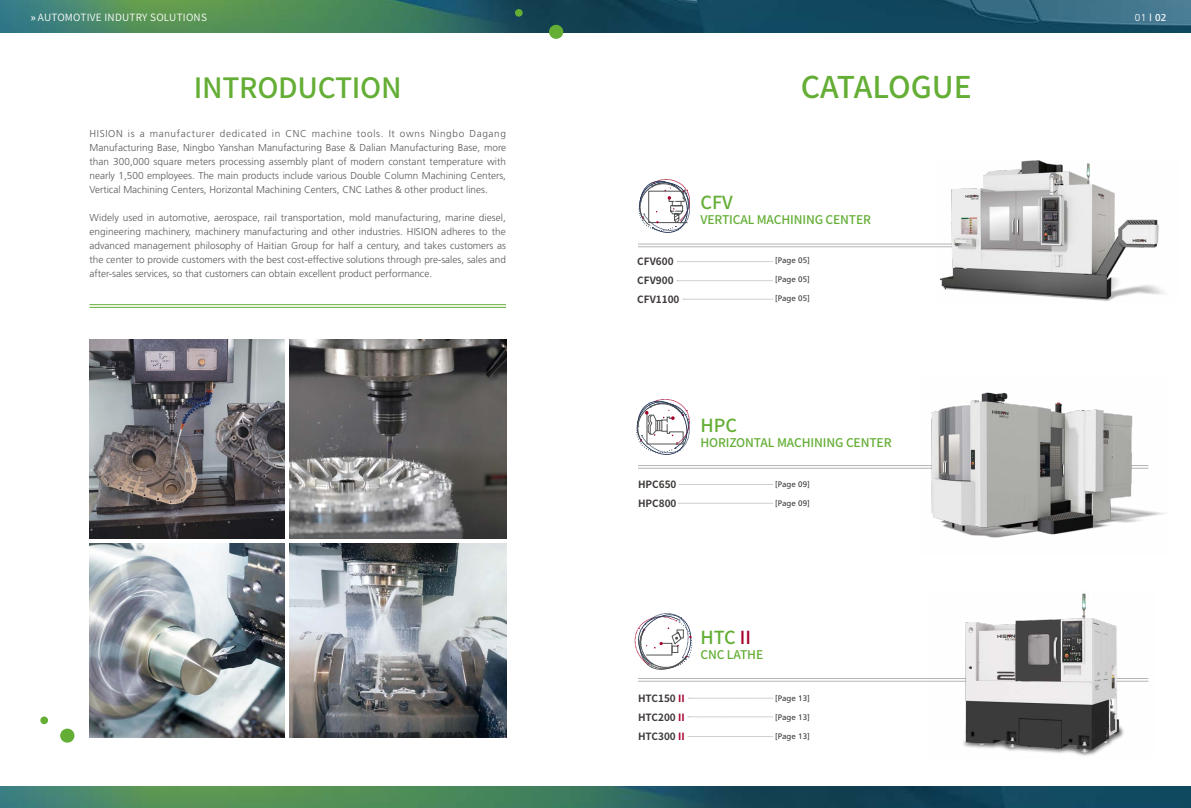
<style>
.page{position:relative;width:1191px;height:808px;background:#fff}
.page>*{position:absolute;margin:0;border:0;box-sizing:border-box;transform-origin:0 0}
.t1{font:500 30px "Source Han Sans CN";color:#64ae36}
.t2{font:500 28px "Source Han Sans CN";letter-spacing:-.01em;color:#64ae36}
.t3{font:500 18px "Source Han Sans CN";color:#64ae36}
.t4{font:500 12px "Source Han Sans CN";letter-spacing:-.01em;color:#64ae36}
.t5{font:300 10px/14px "Frutiger";color:#595757;text-align:justify}
.t6{font:700 10px/19px "Source Han Sans CN";color:#3e3a39}
.t7{font:10px "Source Han Sans CN";letter-spacing:.025em;color:#fff}
.t8{font:10px "Frutiger";color:#fff}
.t9{font:8px "Frutiger";color:#3e3a39}
.s1{font-family:"Frutiger"}
.s2{font-weight:300}
.s3{color:#a6002d}
</style>
<div class="page">
<img style="left:0;top:787px;width:1191px;height:21px">
<img style="left:0;top:0;width:1191px;height:33px">
<div style="left:515px;top:9px;width:7px;height:8px;background:#64ae36;border-radius:50%"></div>
<div style="left:549px;top:25px;width:14px;height:14px;background:#64ae36;border-radius:50%"></div>
<div style="left:60px;top:729px;width:14px;height:14px;background:#64ae36;border-radius:50%"></div>
<div style="left:40px;top:716px;width:8px;height:8px;background:#64ae36;border-radius:50%"></div>
<hr style="left:89px;top:304px;width:417px;height:1px;background:#64ae36">
<hr style="left:89px;top:307px;width:417px;height:1px;background:#64ae36">
<hr style="left:638px;top:244px;width:510px;height:1px;background:#b5b6b6">
<hr style="left:638px;top:246px;width:510px;height:1px;background:#b5b6b6">
<svg style="left:638px;top:179px;width:52px;height:54px"></svg>
<svg style="left:677px;top:261px;width:96px;height:1px"></svg>
<svg style="left:683px;top:299px;width:90px;height:1px"></svg>
<hr style="left:638px;top:465px;width:510px;height:1px;background:#b5b6b6">
<hr style="left:638px;top:468px;width:510px;height:1px;background:#b5b6b6">
<svg style="left:679px;top:484px;width:94px;height:1px"></svg>
<svg style="left:678px;top:503px;width:95px;height:1px"></svg>
<hr style="left:638px;top:678px;width:510px;height:1px;background:#b5b6b6">
<hr style="left:638px;top:681px;width:510px;height:1px;background:#b5b6b6">
<img style="left:289px;top:339px;width:217px;height:199px">
<img style="left:89px;top:339px;width:195px;height:199px">
<img style="left:289px;top:543px;width:217px;height:195px">
<img style="left:89px;top:543px;width:195px;height:195px">
<img style="left:919px;top:392px;width:246px;height:146px">
<img style="left:929px;top:593px;width:220px;height:163px">
<svg style="left:635px;top:613px;width:57px;height:57px"></svg>
<svg style="left:636px;top:399px;width:54px;height:56px"></svg>
<svg style="left:688px;top:698px;width:85px;height:1px"></svg>
<svg style="left:688px;top:717px;width:85px;height:1px"></svg>
<svg style="left:688px;top:736px;width:85px;height:1px"></svg>
<img style="left:937px;top:160px;width:227px;height:141px">
<p class="t7" style="left:31px;top:12px;width:178px"><span class="s1">»</span> AUTOMOTIVE INDUTRY SOLUTIONS</p>
<p class="t8" style="left:1135px;top:12px;width:33px"><span class="s2">01</span> | 02</p>
<h2 class="t2" style="left:194px;top:72px;width:209px">INTRODUCTION</h2>
<h1 class="t1" style="left:800px;top:70px;width:172px">CATALOGUE</h1>
<p class="t5" style="left:89px;top:127px;width:418px">HISION is a manufacturer dedicated in CNC machine tools. It owns Ningbo Dagang Manufacturing Base, Ningbo Yanshan Manufacturing Base &amp; Dalian Manufacturing Base, more than 300,000 square meters processing assembly plant of modern constant temperature with nearly 1,500 employees. The main products include various Double Column Machining Centers, Vertical Machining Centers, Horizontal Machining Centers, CNC Lathes &amp; other product lines.</p>
<p class="t5" style="left:89px;top:211px;width:418px">Widely used in automotive, aerospace, rail transportation, mold manufacturing, marine diesel, engineering machinery, machinery manufacturing and other industries. HISION adheres to the advanced management philosophy of Haitian Group for half a century, and takes customers as the center to provide customers with the best cost-effective solutions through pre-sales, sales and after-sales services, so that customers can obtain excellent product performance.</p>
<p class="t6" style="left:637px;top:252px;width:44px">CFV600<br>CFV900<br>CFV1100</p>
<h3 class="t3" style="left:700px;top:193px;width:34px">CFV</h3>
<p class="t4" style="left:700px;top:213px;width:172px">VERTICAL MACH INING CENTER</p>
<p class="t9" style="left:775px;top:256px;width:36px">[Page 05]</p>
<p class="t9" style="left:775px;top:275px;width:36px">[Page 05]</p>
<p class="t9" style="left:775px;top:294px;width:36px">[Page 05]</p>
<p class="t6" style="left:638px;top:475px;width:40px">HPC650<br>HPC800</p>
<h3 class="t3" style="left:700px;top:415px;width:36px">HPC</h3>
<p class="t4" style="left:700px;top:435px;width:193px">HORIZONTAL MACH INING CENTER</p>
<p class="t9" style="left:775px;top:479px;width:36px">[Page 09]</p>
<p class="t9" style="left:775px;top:498px;width:36px">[Page 09]</p>
<p class="t6" style="left:638px;top:689px;width:48px;text-align:justify">HTC150 <span class="s3">II </span>HTC200 <span class="s3">II </span>HTC300 <span class="s3">II</span></p>
<h3 class="t3" style="left:700px;top:628px;width:45px">HTC <span class="s3">II</span></h3>
<p class="t4" style="left:700px;top:648px;width:9px">CNC</p>
<p class="t4" style="left:727px;top:648px;width:38px">LATHE</p>
<p class="t9" style="left:775px;top:693px;width:36px">[Page 13]</p>
<p class="t9" style="left:775px;top:712px;width:36px">[Page 13]</p>
<p class="t9" style="left:775px;top:731px;width:36px">[Page 13]</p>
</div>
